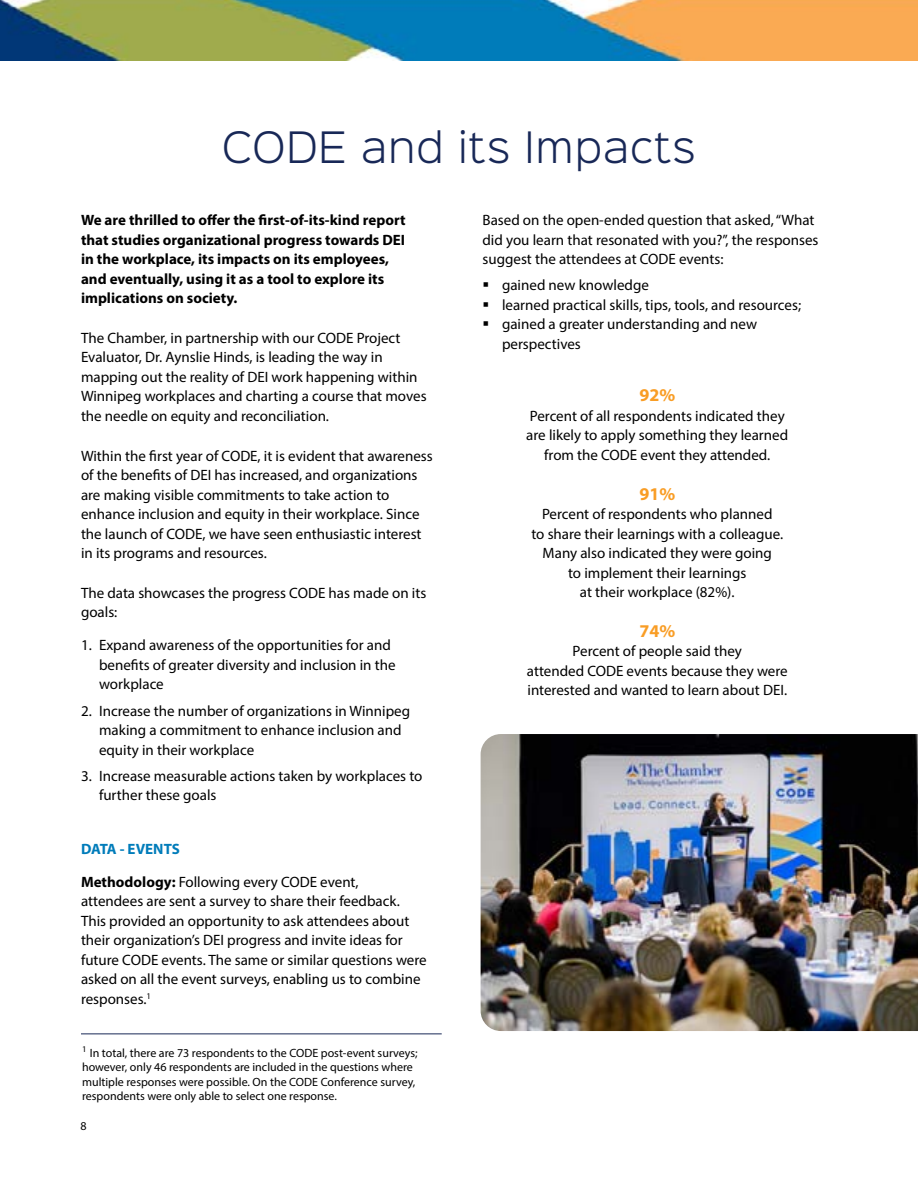
<style>
.page{position:relative;width:918px;height:1188px;background:#fff}
.page>*{position:absolute;margin:0;border:0;box-sizing:border-box;transform-origin:0 0}
.t1{font:300 39px "Sinkin Sans 300";letter-spacing:.025em;color:#182857}
.t2{font:700 18px "Myriad Pro";color:#f99d25}
.t3{font:15px/19.5px "Myriad Pro";color:#000}
.t4{font:700 15px/19.5px "Myriad Pro";color:#000}
.t5{font:700 15px "Myriad Pro";letter-spacing:-.005em;color:#007cba}
.t6{font:12px/14.4px "Myriad Pro";color:#000}
.s1{font-weight:700}
</style>
<div class="page">
<img style="left:0;top:0;width:918px;height:61px">
<hr style="left:81px;top:1034px;width:361px;height:1px;background:#182857">
<img style="left:481px;top:734px;width:437px;height:297px">
<h1 class="t1" style="left:222px;top:116px;width:475px">CODE and its Impacts</h1>
<p class="t4" style="left:81px;top:210px;width:326px">We are thrilled to offer the first-of-its-kind report that studies organizational progress towards DEI in the workplace, its impacts on its employees, and eventually, using it as a tool to explore its implications on society.</p>
<p class="t3" style="left:81px;top:328px;width:347px">The Chamber, in partnership with our CODE Project Evaluator, Dr. Aynslie Hinds, is leading the way in mapping out the reality of DEI work happening within Winnipeg workplaces and charting a course that moves the needle on equity and reconciliation.</p>
<p class="t3" style="left:81px;top:446px;width:353px">Within the first year of CODE, it is evident that awareness of the benefits of DEI has increased, and organizations are making visible commitments to take action to enhance inclusion and equity in their workplace. Since the launch of CODE, we have seen enthusiastic interest in its programs and resources.</p>
<p class="t3" style="left:81px;top:583px;width:347px">The data showcases the progress CODE has made on its goals:</p>
<p class="t3" style="left:99px;top:635px;width:298px;text-indent:-18px">1. Expand awareness of the opportunities for and benefits of greater diversity and inclusion in the workplace</p>
<p class="t3" style="left:99px;top:701px;width:313px;text-indent:-18px">2. Increase the number of organizations in Winnipeg making a commitment to enhance inclusion and equity in their workplace</p>
<p class="t3" style="left:99px;top:766px;width:325px;text-indent:-18px">3. Increase measurable actions taken by workplaces to further these goals</p>
<p class="t5" style="left:81px;top:839px;width:100px">DATA - EVENTS</p>
<p class="t3" style="left:81px;top:872px;width:347px"><span class="s1">Methodology:</span> Following every CODE event,<br>attendees are sent a survey to share their feedback.<br>This provided an opportunity to ask attendees about their organization’s DEI progress and invite ideas for future CODE events. The same or similar questions were asked on all the event surveys, enabling us to combine responses.<sup>1</sup></p>
<p class="t6" style="left:82px;top:1045px;width:337px"><sup>1</sup> In total, there are 73 respondents to the CODE post-event surveys; however, only 46 respondents are included in the questions where multiple responses were possible. On the CODE Conference survey, respondents were only able to select one response.</p>
<p class="t6" style="left:80px;top:1119px;width:8px">8</p>
<p class="t3" style="left:483px;top:210px;width:338px">Based on the open-ended question that asked, “What did you learn that resonated with you?”, the responses suggest the attendees at CODE events:</p>
<p class="t3" style="left:502px;top:275px;width:301px">gained new knowledge<br>learned practical skills, tips, tools, and resources; gained a greater understanding and new perspectives</p>
<p class="t2" style="left:639px;top:384px;width:37px">92%</p>
<p class="t3" style="left:526px;top:406px;width:263px;text-align:center">Percent of all respondents indicated they are likely to apply something they learned from the CODE event they attended.</p>
<p class="t2" style="left:639px;top:482px;width:37px">91%</p>
<p class="t3" style="left:531px;top:504px;width:253px;text-align:center">Percent of respondents who planned<br>to share their learnings with a colleague.<br>Many also indicated they were going<br>to implement their learnings<br>at their workplace (82%).</p>
<p class="t2" style="left:639px;top:619px;width:37px">74%</p>
<p class="t3" style="left:527px;top:641px;width:262px;text-align:center">Percent of people said they<br>attended CODE events because they were interested and wanted to learn about DEI.</p>
</div>
